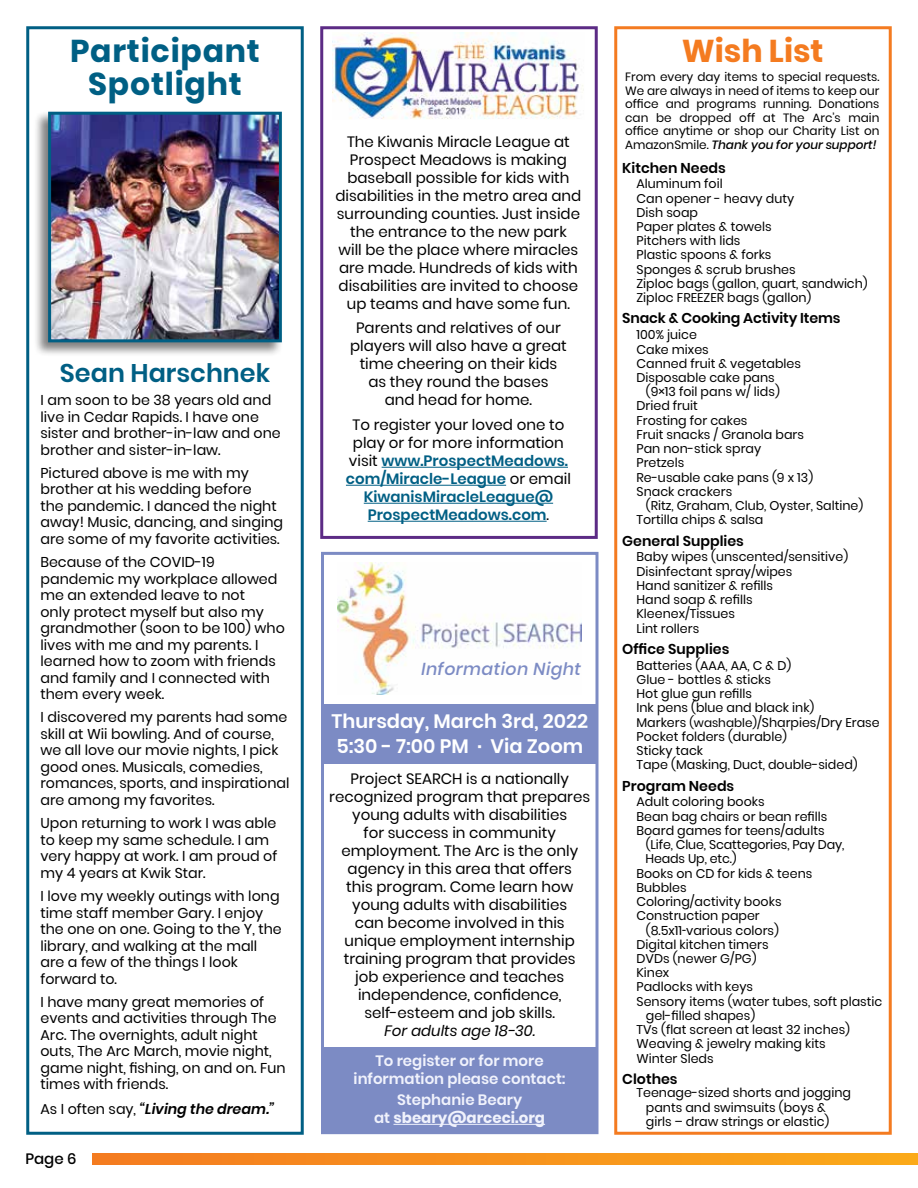
<style>
.page{position:relative;width:918px;height:1188px;background:#fff}
.page>*{position:absolute;margin:0;border:0;box-sizing:border-box;transform-origin:0 0}
.t1{font:700 31.5px/33px "Poppins";letter-spacing:.025em;color:#005f84;text-align:center}
.t2{font:700 31.5px "Poppins";color:#f47b20}
.t3{font:600 25.5px "Poppins";color:#005f84}
.t4{font:600 19.5px/25px "Poppins";color:#fff}
.t5{font:italic 500 17.25px "Poppins";letter-spacing:.025em;color:#7c8bc4}
.t6{font:15px/18px "Poppins";color:#000;text-align:center}
.t7{font:600 15px/18px "Poppins";color:#005f84;text-align:center}
.t8{font:600 15px/18px "Poppins";color:#f0f2fc;text-align:center}
.t9{font:700 15px/18px "Poppins";color:#f0f2fc;text-align:center}
.t10{font:italic 15px "Poppins";color:#000}
.t11{font:500 15px "Poppins";color:#000}
.t12{font:14.25px/16.5px "Poppins";color:#000}
.t13{font:600 14.25px "Poppins";color:#000}
.t14{font:italic 600 14.25px "Poppins";color:#000}
.t15{font:12.6px/14.2px "Poppins";color:#000}
.t16{font:12px/13.5px "Poppins";color:#000;text-align:justify}
.t17{font:italic 500 12px "Poppins";color:#000}
.s1{font-weight:400;font-style:normal}
.s2{font-weight:400;color:#000}
.s3{font-size:12px}
.s4{font-weight:600}
</style>
<div class="page">
<div style="left:26px;top:26px;width:278px;height:1109px;border:3px solid #005f84"></div>
<div style="left:320px;top:26px;width:278px;height:513px;border:3px solid #5c2b85"></div>
<svg style="left:93px;top:1153px;width:825px;height:11px;background:#f7921d"></svg>
<div style="left:614px;top:26px;width:278px;height:1109px;border:3px solid #f47b20"></div>
<div style="left:33px;top:110px;width:250px;height:248px;background:#000;opacity:.5"></div>
<img style="left:52px;top:116px;width:226px;height:222px">
<div style="left:48px;top:112px;width:234px;height:230px;border:3px solid #005f84"></div>
<hr style="left:382px;top:467px;width:186px;height:1px;background:#005f84">
<hr style="left:346px;top:485px;width:160px;height:1px;background:#005f84">
<hr style="left:364px;top:503px;width:189px;height:1px;background:#005f84">
<hr style="left:368px;top:521px;width:179px;height:1px;background:#005f84">
<img style="left:333px;top:33px;width:251px;height:86px">
<div style="left:321px;top:552px;width:277px;height:582px;border:3px solid #7c8bc4"></div>
<div style="left:322px;top:704px;width:275px;height:60px;background:#7c8bc4"></div>
<div style="left:322px;top:1047px;width:275px;height:85px;background:#7c8bc4"></div>
<img style="left:338px;top:562px;width:244px;height:132px">
<hr style="left:394px;top:1124px;width:151px;height:1px;background:#f0f2fc">
<h1 class="t1" style="left:70px;top:35px;width:191px">Participant<br>Spotlight</h1>
<h2 class="t3" style="left:60px;top:358px;width:212px">Sean Harschnek</h2>
<p class="t12" style="left:40px;top:392px;width:242px">I am soon to be 38 years old and live in Cedar Rapids. I have one sister and brother-in-law and one brother and sister-in-law.</p>
<p class="t12" style="left:40px;top:465px;width:244px">Pictured above is me with my brother at his wedding before<br>the pandemic. I danced the night away! Music, dancing, and singing are some of my favorite activities.</p>
<p class="t12" style="left:40px;top:554px;width:246px">Because of the COVID-19 pandemic my workplace allowed me an extended leave to not<br>only protect myself but also my grandmother (soon to be 100) who lives with me and my parents. I learned how to zoom with friends and family and I connected with them every week.</p>
<p class="t12" style="left:40px;top:709px;width:251px">I discovered my parents had some skill at Wii bowling. And of course, we all love our movie nights, I pick good ones. Musicals, comedies, romances, sports, and inspirational are among my favorites.</p>
<p class="t12" style="left:40px;top:815px;width:238px">Upon returning to work I was able to keep my same schedule. I am very happy at work. I am proud of my 4 years at Kwik Star.</p>
<p class="t12" style="left:40px;top:888px;width:243px">I love my weekly outings with long time staff member Gary. I enjoy the one on one. Going to the Y, the library, and walking at the mall are a few of the things I look forward to.</p>
<p class="t12" style="left:40px;top:994px;width:247px">I have many great memories of events and activities through The<br>Arc. The overnights, adult night outs, The Arc March, movie night, game night, fishing, on and on. Fun times with friends.</p>
<p class="t14" style="left:40px;top:1100px;width:236px"><span class="s1">As I often say,</span> “Living the dream.”</p>
<p class="t11" style="left:25px;top:1150px;width:53px">Page 6</p>
<h1 class="t2" style="left:682px;top:33px;width:143px">Wish List</h1>
<p class="t16" style="left:625px;top:70px;width:256px">From every day items to special requests.<br>We are always in need of items to keep our office and programs running. Donations can be dropped off at The Arc’s main office anytime or shop our Charity List on</p>
<p class="t6" style="left:347px;top:132px;width:224px">The Kiwanis Miracle League at</p>
<p class="t17" style="left:625px;top:138px;width:253px"><span class="s1">AmazonSmile.</span> Thank you for your support!</p>
<p class="t6" style="left:336px;top:150px;width:247px">Prospect Meadows is making baseball possible for kids with disabilities in the metro area and surrounding counties. Just inside the entrance to the new park<br>will be the place where miracles are made. Hundreds of kids with disabilities are invited to choose up teams and have some fun.</p>
<p class="t6" style="left:350px;top:319px;width:218px">Parents and relatives of our players will also have a great time cheering on their kids as they round the bases<br>and head for home.</p>
<p class="t7" style="left:346px;top:416px;width:227px"><span class="s2">To register your loved one to play or for more information visit</span> www.ProspectMeadows. com/Miracle-League <span class="s2">or email<br></span>KiwanisMiracleLeague@<br>ProspectMeadows.com<span class="s2">.</span></p>
<p class="t13" style="left:622px;top:159px;width:105px">Kitchen Needs</p>
<p class="t15" style="left:637px;top:177px;width:233px">Aluminum foil<br>Can opener - heavy duty<br>Dish soap<br>Paper plates &amp; towels<br>Pitchers with lids<br>Plastic spoons &amp; forks<br>Sponges &amp; scrub brushes<br>Ziploc bags (gallon, quart, sandwich)<br>Ziploc FREEZER bags (gallon)</p>
<p class="t13" style="left:622px;top:310px;width:220px">Snack &amp; Cooking Activity Items</p>
<p class="t15" style="left:637px;top:328px;width:62px">100% juice</p>
<p class="t15" style="left:637px;top:342px;width:74px">Cake mixes</p>
<p class="t15" style="left:637px;top:356px;width:166px">Canned fruit &amp; vegetables</p>
<p class="t15" style="left:637px;top:371px;width:140px">Disposable cake pans</p>
<p class="t15" style="left:646px;top:385px;width:135px">(9×13 foil pans w/ lids)</p>
<p class="t15" style="left:637px;top:399px;width:63px">Dried fruit</p>
<p class="t15" style="left:637px;top:413px;width:112px">Frosting for cakes</p>
<p class="t15" style="left:637px;top:427px;width:169px">Fruit snacks / Granola bars</p>
<p class="t15" style="left:637px;top:442px;width:126px">Pan non-stick spray</p>
<p class="t15" style="left:637px;top:456px;width:49px">Pretzels</p>
<p class="t15" style="left:637px;top:470px;width:178px">Re-usable cake pans (9 x 13)</p>
<p class="t15" style="left:637px;top:484px;width:97px">Snack crackers</p>
<p class="t15" style="left:646px;top:499px;width:219px">(Ritz, Graham, Club, Oyster, Saltine)</p>
<p class="t15" style="left:637px;top:513px;width:128px">Tortilla chips &amp; salsa</p>
<p class="t13" style="left:622px;top:532px;width:123px">General Supplies</p>
<p class="t15" style="left:637px;top:550px;width:213px">Baby wipes (unscented/sensitive)<br>Disinfectant spray/wipes<br>Hand sanitizer &amp; refills<br>Hand soap &amp; refills<br>Kleenex/Tissues<br>Lint rollers</p>
<p class="t13" style="left:622px;top:641px;width:109px">Office Supplies</p>
<p class="t15" style="left:637px;top:658px;width:245px">Batteries (AAA, AA, C &amp; D)<br>Glue - bottles &amp; sticks<br>Hot glue gun refills<br>Ink pens (blue and black ink)<br>Markers <span class="s3">(washable)</span>/Sharpies/Dry Erase<br>Pocket folders (durable)<br>Sticky tack<br>Tape (Masking, Duct, double-sided)</p>
<p class="t13" style="left:622px;top:777px;width:114px">Program Needs</p>
<p class="t15" style="left:637px;top:795px;width:130px">Adult coloring books</p>
<p class="t15" style="left:637px;top:809px;width:192px">Bean bag chairs or bean refills</p>
<p class="t15" style="left:637px;top:823px;width:190px">Board games for teens/adults</p>
<p class="t15" style="left:646px;top:838px;width:200px">(Life, Clue, Scattegories, Pay Day,</p>
<p class="t15" style="left:646px;top:852px;width:93px">Heads Up, etc.)</p>
<p class="t15" style="left:637px;top:866px;width:177px">Books on CD for kids &amp; teens</p>
<p class="t15" style="left:637px;top:880px;width:52px">Bubbles</p>
<p class="t15" style="left:637px;top:895px;width:147px">Coloring/activity books</p>
<p class="t15" style="left:637px;top:909px;width:125px">Construction paper</p>
<p class="t15" style="left:646px;top:923px;width:135px">(8.5x11–various colors)</p>
<p class="t15" style="left:637px;top:937px;width:134px">Digital kitchen timers</p>
<p class="t15" style="left:637px;top:952px;width:122px">DVDs (newer G/PG)</p>
<p class="t15" style="left:637px;top:966px;width:34px">Kinex</p>
<p class="t15" style="left:637px;top:980px;width:118px">Padlocks with keys</p>
<p class="t15" style="left:637px;top:994px;width:247px">Sensory items (water tubes, soft plastic</p>
<p class="t15" style="left:646px;top:1008px;width:111px">gel-filled shapes)</p>
<p class="t15" style="left:637px;top:1023px;width:215px">TVs (flat screen at least 32 inches)</p>
<p class="t15" style="left:637px;top:1037px;width:191px">Weaving &amp; jewelry making kits</p>
<p class="t15" style="left:637px;top:1051px;width:79px">Winter Sleds</p>
<p class="t13" style="left:622px;top:1071px;width:57px">Clothes</p>
<p class="t15" style="left:646px;top:1086px;width:207px;text-indent:-9px">Teenage-sized shorts and jogging pants and swimsuits (boys &amp; girls – draw strings or elastic)</p>
<h3 class="t5" style="left:421px;top:659px;width:161px">Information Night</h3>
<h3 class="t4" style="left:332px;top:709px;width:258px">Thursday, March 3rd, 2022<br>5:30 - 7:00 PM · Via Zoom</h3>
<p class="t6" style="left:329px;top:770px;width:262px">Project SEARCH is a nationally recognized program that prepares young adults with disabilities<br>for success in community employment. The Arc is the only agency in this area that offers<br>this program. Come learn how young adults with disabilities<br>can become involved in this unique employment internship training program that provides<br>job experience and teaches independence, confidence, self-esteem and job skills.</p>
<p class="t10" style="left:384px;top:1022px;width:152px">For adults age 18-30.</p>
<p class="t8" style="left:354px;top:1052px;width:213px">To register or for more information please contact:</p>
<p class="t9" style="left:374px;top:1091px;width:172px"><span class="s4">Stephanie Beary<br>at</span> sbeary@arceci.org</p>
</div>
